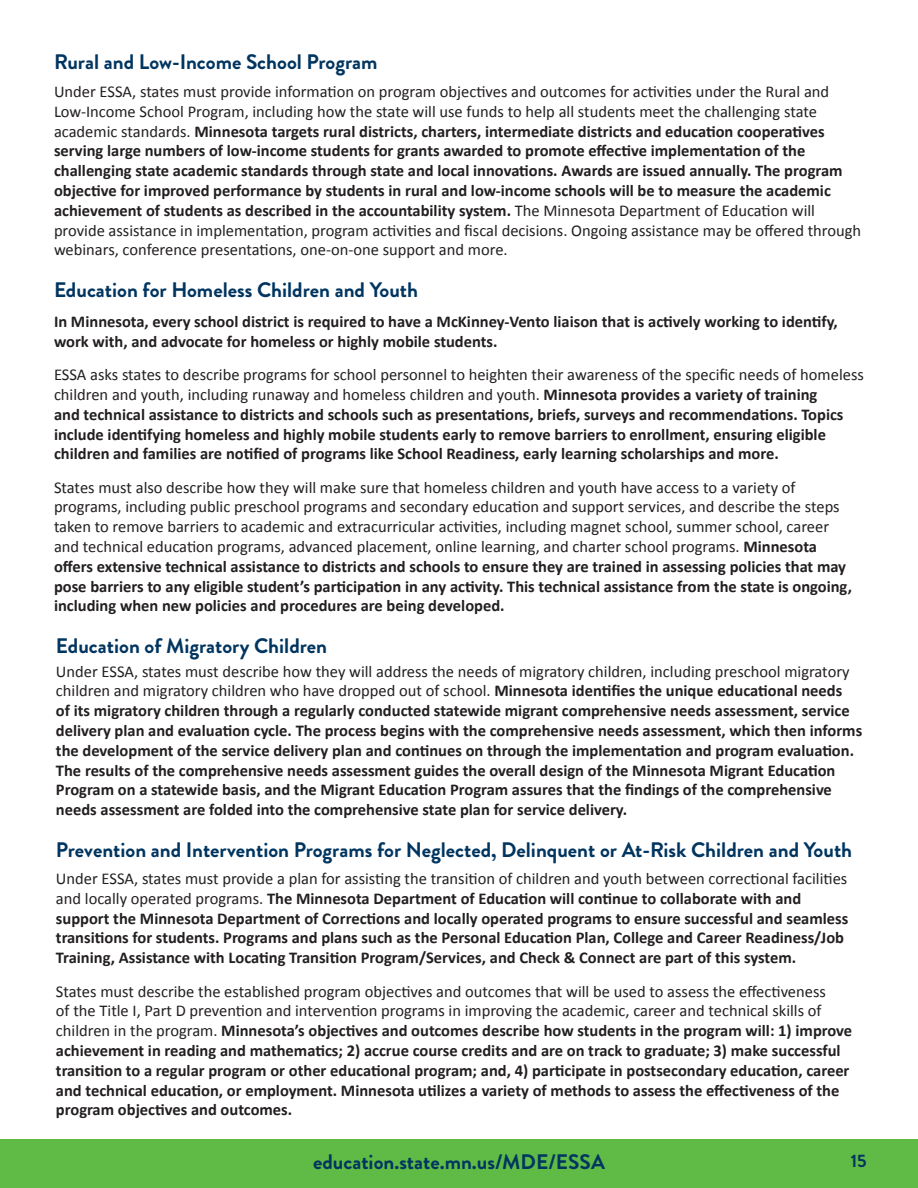
<style>
.page{position:relative;width:918px;height:1188px;background:#fff}
.page>*{position:absolute;margin:0;border:0;box-sizing:border-box;transform-origin:0 0}
.t1{font:700 21px "Brandon Grotesque";color:#003560}
.t2{font:700 18px "Brandon Grotesque";color:#003560}
.t3{font:700 16.5px/19.8px "Calibri";color:#231f20}
.t4{font:16.5px/19.8px "Calibri";color:#231f20}
.s1{font-weight:400}
.s2{font-weight:700}
</style>
<div class="page">
<div style="left:0;top:1139px;width:918px;height:49px;background:#60bb46"></div>
<h2 class="t1" style="left:54px;top:47px;width:325px">Rural and Low-Income School Program</h2>
<p class="t3" style="left:54px;top:82px;width:809px"><span class="s1">Under ESSA, states must provide information on program objectives and outcomes for activities under the Rural and Low-Income School Program, including how the state will use funds to help all students meet the challenging state academic standards.</span> Minnesota targets rural districts, charters, intermediate districts and education cooperatives serving large numbers of low-income students for grants awarded to promote effective implementation of the challenging state academic standards through state and local innovations. Awards are issued annually. The program objective for improved performance by students in rural and low-income schools will be to measure the academic achievement of students as described in the accountability system. <span class="s1">The Minnesota Department of Education will provide assistance in implementation, program activities and fiscal decisions. Ongoing assistance may be offered through webinars, conference presentations, one-on-one support and more.</span></p>
<h2 class="t1" style="left:54px;top:275px;width:366px">Education for Homeless Children and Youth</h2>
<p class="t3" style="left:54px;top:312px;width:785px">In Minnesota, every school district is required to have a McKinney-Vento liaison that is actively working to identify, work with, and advocate for homeless or highly mobile students.</p>
<p class="t3" style="left:54px;top:365px;width:811px"><span class="s1">ESSA asks states to describe programs for school personnel to heighten their awareness of the specific needs of homeless children and youth, including runaway and homeless children and youth.</span> Minnesota provides a variety of training<br>and technical assistance to districts and schools such as presentations, briefs, surveys and recommendations. Topics include identifying homeless and highly mobile students early to remove barriers to enrollment, ensuring eligible children and families are notified of programs like School Readiness, early learning scholarships and more.</p>
<p class="t4" style="left:54px;top:477px;width:799px">States must also describe how they will make sure that homeless children and youth have access to a variety of programs, including public preschool programs and secondary education and support services, and describe the steps taken to remove barriers to academic and extracurricular activities, including magnet school, summer school, career and technical education programs, advanced placement, online learning, and charter school programs. <span class="s2">Minnesota offers extensive technical assistance to districts and schools to ensure they are trained in assessing policies that may pose barriers to any eligible student’s participation in any activity. This technical assistance from the state is ongoing, including when new policies and procedures are being developed.</span></p>
<h2 class="t1" style="left:56px;top:631px;width:273px">Education of Migratory Children</h2>
<p class="t3" style="left:56px;top:661px;width:808px"><span class="s1">Under ESSA, states must describe how they will address the needs of migratory children, including preschool migratory children and migratory children who have dropped out of school.</span> Minnesota identifies the unique educational needs<br>of its migratory children through a regularly conducted statewide migrant comprehensive needs assessment, service delivery plan and evaluation cycle. The process begins with the comprehensive needs assessment, which then informs the development of the service delivery plan and continues on through the implementation and program evaluation.<br>The results of the comprehensive needs assessment guides the overall design of the Minnesota Migrant Education Program on a statewide basis, and the Migrant Education Program assures that the findings of the comprehensive needs assessment are folded into the comprehensive state plan for service delivery.</p>
<h2 class="t1" style="left:56px;top:835px;width:798px">Prevention and Intervention Programs for Neglected, Delinquent or At-Risk Children and Youth</h2>
<p class="t3" style="left:56px;top:869px;width:794px"><span class="s1">Under ESSA, states must provide a plan for assisting the transition of children and youth between correctional facilities and locally operated programs.</span> The Minnesota Department of Education will continue to collaborate with and support the Minnesota Department of Corrections and locally operated programs to ensure successful and seamless transitions for students. Programs and plans such as the Personal Education Plan, College and Career Readiness/Job Training, Assistance with Locating Transition Program/Services, and Check &amp; Connect are part of this system.</p>
<p class="t3" style="left:56px;top:981px;width:798px"><span class="s1">States must describe the established program objectives and outcomes that will be used to assess the effectiveness<br>of the Title I, Part D prevention and intervention programs in improving the academic, career and technical skills of children in the program.</span> Minnesota’s objectives and outcomes describe how students in the program will: 1) improve achievement in reading and mathematics; 2) accrue course credits and are on track to graduate; 3) make successful transition to a regular program or other educational program; and, 4) participate in postsecondary education, career and technical education, or employment. Minnesota utilizes a variety of methods to assess the effectiveness of the program objectives and outcomes.</p>
<p class="t1" style="left:313px;top:1147px;width:293px">education.state.mn.us/MDE/ESSA</p>
<p class="t2" style="left:851px;top:1148px;width:17px">15</p>
</div>
